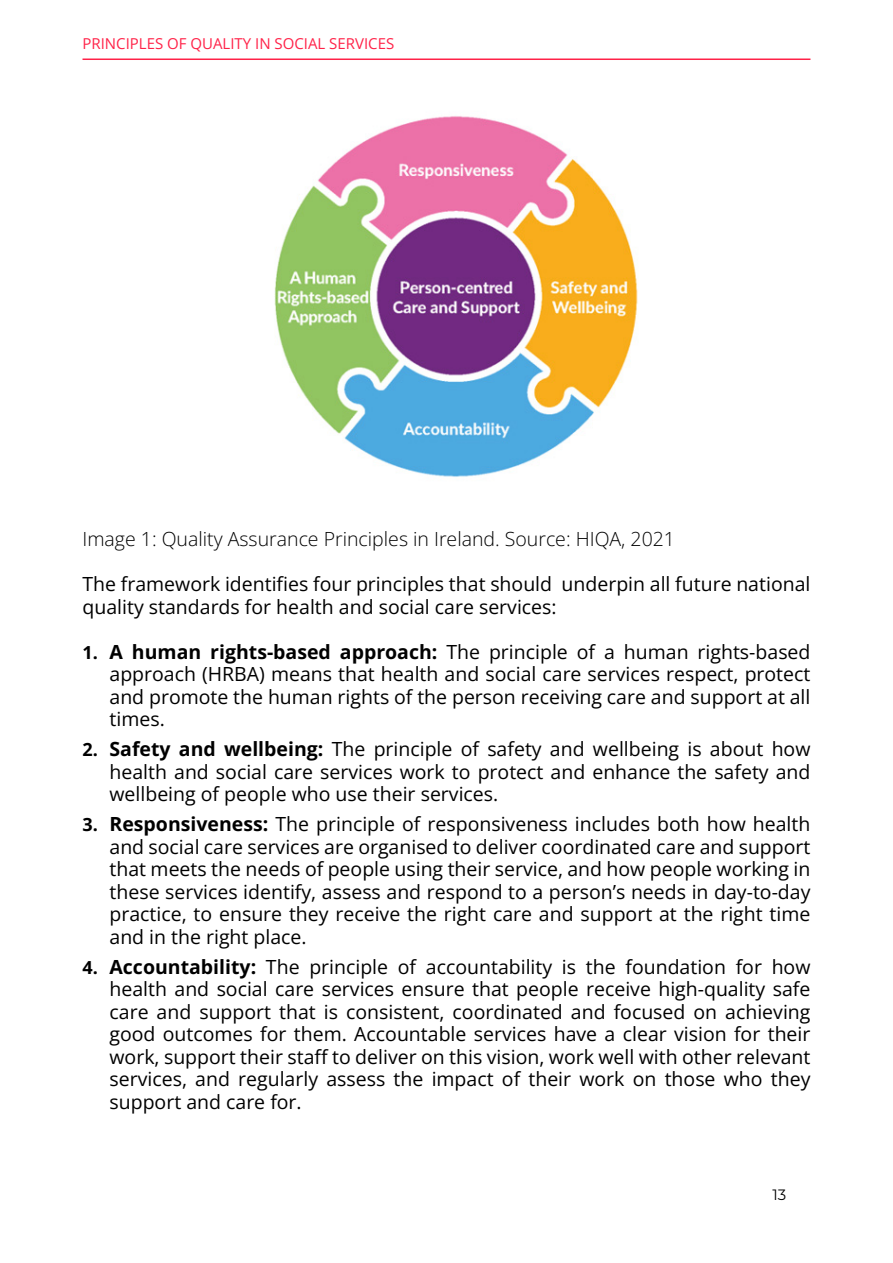
<style>
.page{position:relative;width:893px;height:1263px;background:#fff}
.page>*{position:absolute;margin:0;border:0;box-sizing:border-box;transform-origin:0 0}
.t1{font:19.5px/22.5px "Open Sans";color:#000;text-align:justify}
.t2{font:300 19.5px "Open Sans";color:#000}
.t3{font:15px "Open Sans";color:#ff2248}
.t4{font:15px "Montserrat";color:#000}
.s1{font-weight:700;font-size:18px}
.s2{font-weight:700}
</style>
<div class="page">
<hr style="left:82px;top:59px;width:728px;height:1px;background:#ff2248">
<img style="left:274px;top:116px;width:364px;height:361px">
<p class="t3" style="left:82px;top:33px;width:313px">PRINCIPLES OF QUALITY IN SOCIAL SERVICES</p>
<p class="t2" style="left:82px;top:526px;width:594px">Image 1: Quality Assurance Principles in Ireland. Source: HIQA, 2021</p>
<p class="t1" style="left:82px;top:572px;width:729px">The framework identifies four principles that should underpin all future national quality standards for health and social care services:</p>
<p class="t1" style="left:110px;top:640px;width:702px;text-indent:-27px"><span class="s1">1.</span> <span class="s2">A human rights-based approach:</span> The principle of a human rights-based approach (HRBA) means that health and social care services respect, protect and promote the human rights of the person receiving care and support at all times.</p>
<p class="t1" style="left:110px;top:737px;width:702px;text-indent:-27px"><span class="s1">2.</span> <span class="s2">Safety and wellbeing:</span> The principle of safety and wellbeing is about how health and social care services work to protect and enhance the safety and wellbeing of people who use their services.</p>
<p class="t1" style="left:110px;top:812px;width:702px;text-indent:-27px"><span class="s1">3.</span> <span class="s2">Responsiveness:</span> The principle of responsiveness includes both how health and social care services are organised to deliver coordinated care and support that meets the needs of people using their service, and how people working in these services identify, assess and respond to a person’s needs in day-to-day practice, to ensure they receive the right care and support at the right time and in the right place.</p>
<p class="t1" style="left:110px;top:955px;width:702px;text-indent:-27px"><span class="s1">4.</span> <span class="s2">Accountability:</span> The principle of accountability is the foundation for how health and social care services ensure that people receive high-quality safe care and support that is consistent, coordinated and focused on achieving good outcomes for them. Accountable services have a clear vision for their work, support their staff to deliver on this vision, work well with other relevant services, and regularly assess the impact of their work on those who they support and care for.</p>
<p class="t4" style="left:772px;top:1184px;width:15px">13</p>
</div>
